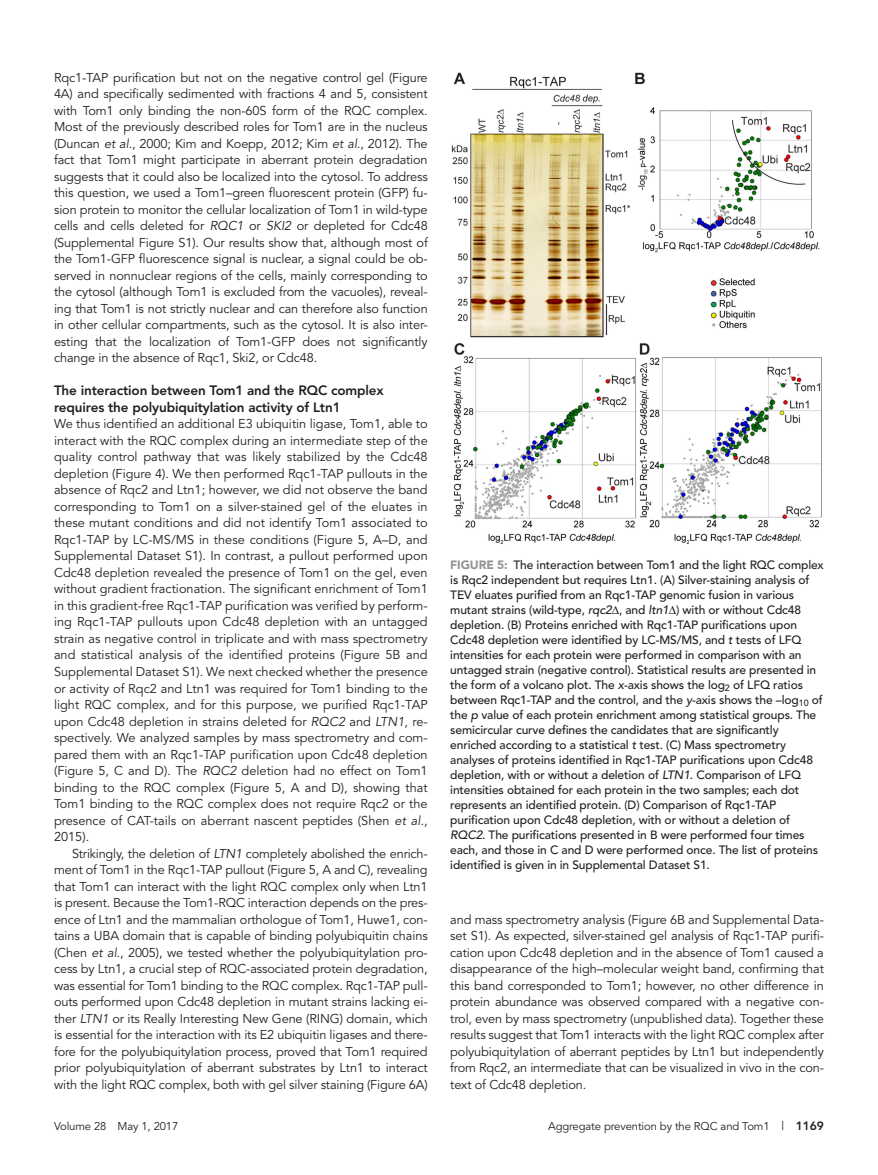
<style>
.page{position:relative;width:878px;height:1175px;background:#fff}
.page>*{position:absolute;margin:0;border:0;box-sizing:border-box;transform-origin:0 0}
.t1{font:800 13.5px/16.5px "Avenir";letter-spacing:-.01em;color:#231f20}
.ParaFL{font:12.75px/16.5px "Avenir";letter-spacing:-.01em;color:#231f20;text-align:justify}
.Para{font:12.75px/16.5px "Avenir";letter-spacing:-.01em;color:#231f20;text-align:justify}
.FigCaption{font:500 12px/15px "Avenir";letter-spacing:-.01em;color:#231f20}
.t2{font:11.25px "Avenir";letter-spacing:-.01em;color:#231f20}
.s1{font-style:italic}
.s2{font-weight:900;color:#939598}
.s3{font-size:12px}
.s4{font-weight:800;font-size:12px}
</style>
<div class="page">
<img style="left:451px;top:72px;width:371px;height:472px">
<p class="ParaFL" style="left:54px;top:69px;width:375px">Rqc1-TAP purification but not on the negative control gel (Figure 4A) and specifically sedimented with fractions 4 and 5, consistent with Tom1 only binding the non-60S form of the RQC complex.<br>Most of the previously described roles for Tom1 are in the nucleus (Duncan <span class="s1">et al.</span>, 2000; Kim and Koepp, 2012; Kim <span class="s1">et al.</span>, 2012). The fact that Tom1 might participate in aberrant protein degradation suggests that it could also be localized into the cytosol. To address this question, we used a Tom1–green fluorescent protein (GFP) fu&shy;sion protein to monitor the cellular localization of Tom1 in wild-type cells and cells deleted for <span class="s1">RQC1</span> or <span class="s1">SKI2</span> or depleted for Cdc48 (Supplemental Figure S1). Our results show that, although most of the Tom1-GFP fluorescence signal is nuclear, a signal could be ob&shy;served in nonnuclear regions of the cells, mainly corresponding to the cytosol (although Tom1 is excluded from the vacuoles), reveal&shy;ing that Tom1 is not strictly nuclear and can therefore also function in other cellular compartments, such as the cytosol. It is also inter&shy;esting that the localization of Tom1-GFP does not significantly change in the absence of Rqc1, Ski2, or Cdc48.</p>
<h2 class="t1" style="left:54px;top:382px;width:331px">The interaction between Tom1 and the RQC complex requires the polyubiquitylation activity of Ltn1</h2>
<p class="ParaFL" style="left:54px;top:416px;width:375px">We thus identified an additional E3 ubiquitin ligase, Tom1, able to interact with the RQC complex during an intermediate step of the quality control pathway that was likely stabilized by the Cdc48 depletion (Figure 4). We then performed Rqc1-TAP pullouts in the absence of Rqc2 and Ltn1; however, we did not observe the band corresponding to Tom1 on a silver-stained gel of the eluates in these mutant conditions and did not identify Tom1 associated to Rqc1-TAP by LC-MS/MS in these conditions (Figure 5, A–D, and Supplemental Dataset S1). In contrast, a pullout performed upon Cdc48 depletion revealed the presence of Tom1 on the gel, even without gradient fractionation. The significant enrichment of Tom1 in this gradient-free Rqc1-TAP purification was verified by perform&shy;ing Rqc1-TAP pullouts upon Cdc48 depletion with an untagged strain as negative control in triplicate and with mass spectrometry and statistical analysis of the identified proteins (Figure 5B and Supplemental Dataset S1). We next checked whether the presence or activity of Rqc2 and Ltn1 was required for Tom1 binding to the light RQC complex, and for this purpose, we purified Rqc1-TAP upon Cdc48 depletion in strains deleted for <span class="s1">RQC2</span> and <span class="s1">LTN1</span>, re&shy;spectively. We analyzed samples by mass spectrometry and com&shy;pared them with an Rqc1-TAP purification upon Cdc48 depletion (Figure 5, C and D). The <span class="s1">RQC2</span> deletion had no effect on Tom1 binding to the RQC complex (Figure 5, A and D), showing that Tom1 binding to the RQC complex does not require Rqc2 or the presence of CAT-tails on aberrant nascent peptides (Shen <span class="s1">et al.</span>, 2015).</p>
<p class="Para" style="left:54px;top:845px;width:375px;text-indent:18px">Strikingly, the deletion of <span class="s1">LTN1</span> completely abolished the enrich&shy;ment of Tom1 in the Rqc1-TAP pullout (Figure 5, A and C), revealing that Tom1 can interact with the light RQC complex only when Ltn1 is present. Because the Tom1-RQC interaction depends on the pres&shy;ence of Ltn1 and the mammalian orthologue of Tom1, Huwe1, con&shy;tains a UBA domain that is capable of binding polyubiquitin chains (Chen <span class="s1">et al.</span>, 2005), we tested whether the polyubiquitylation pro&shy;cess by Ltn1, a crucial step of RQC-associated protein degradation, was essential for Tom1 binding to the RQC complex. Rqc1-TAP pull&shy;outs performed upon Cdc48 depletion in mutant strains lacking ei&shy;ther <span class="s1">LTN1</span> or its Really Interesting New Gene (RING) domain, which is essential for the interaction with its E2 ubiquitin ligases and there&shy;fore for the polyubiquitylation process, proved that Tom1 required prior polyubiquitylation of aberrant substrates by Ltn1 to interact with the light RQC complex, both with gel silver staining (Figure 6A)</p>
<p class="FigCaption" style="left:450px;top:557px;width:375px"><span class="s2">FIGURE 5:</span> The interaction between Tom1 and the light RQC complex is Rqc2 independent but requires Ltn1. (A) Silver-staining analysis of TEV eluates purified from an Rqc1-TAP genomic fusion in various mutant strains (wild-type, <span class="s1">rqc2</span> , and <span class="s1">ltn1</span> ) with or without Cdc48 depletion. (B) Proteins enriched with Rqc1-TAP purifications upon Cdc48 depletion were identified by LC-MS/MS, and <span class="s1">t</span> tests of LFQ intensities for each protein were performed in comparison with an untagged strain (negative control). Statistical results are presented in the form of a volcano plot. The <span class="s1">x</span>-axis shows the log<sub>2</sub> of LFQ ratios between Rqc1-TAP and the control, and the <span class="s1">y</span>-axis shows the –log<sub>10</sub> of the <span class="s1">p</span> value of each protein enrichment among statistical groups. The semicircular curve defines the candidates that are significantly enriched according to a statistical <span class="s1">t</span> test. (C) Mass spectrometry analyses of proteins identified in Rqc1-TAP purifications upon Cdc48 depletion, with or without a deletion of <span class="s1">LTN1</span>. Comparison of LFQ intensities obtained for each protein in the two samples; each dot represents an identified protein. (D) Comparison of Rqc1-TAP purification upon Cdc48 depletion, with or without a deletion of <span class="s1">RQC2</span>. The purifications presented in B were performed four times each, and those in C and D were performed once. The list of proteins identified is given in in Supplemental Dataset S1.</p>
<p class="Para" style="left:450px;top:911px;width:375px">and mass spectrometry analysis (Figure 6B and Supplemental Data&shy;set S1). As expected, silver-stained gel analysis of Rqc1-TAP purifi&shy;cation upon Cdc48 depletion and in the absence of Tom1 caused a disappearance of the high–molecular weight band, confirming that this band corresponded to Tom1; however, no other difference in protein abundance was observed compared with a negative con&shy;trol, even by mass spectrometry (unpublished data). Together these results suggest that Tom1 interacts with the light RQC complex after polyubiquitylation of aberrant peptides by Ltn1 but independently from Rqc2, an intermediate that can be visualized in vivo in the con&shy;text of Cdc48 depletion.</p>
<p class="t2" style="left:54px;top:1119px;width:126px">Volume 28 May 1, 2017</p>
<p class="t2" style="left:548px;top:1119px;width:277px">Aggregate prevention by the RQC and Tom1 <span class="s3">|</span> <span class="s4">1169</span></p>
</div>
